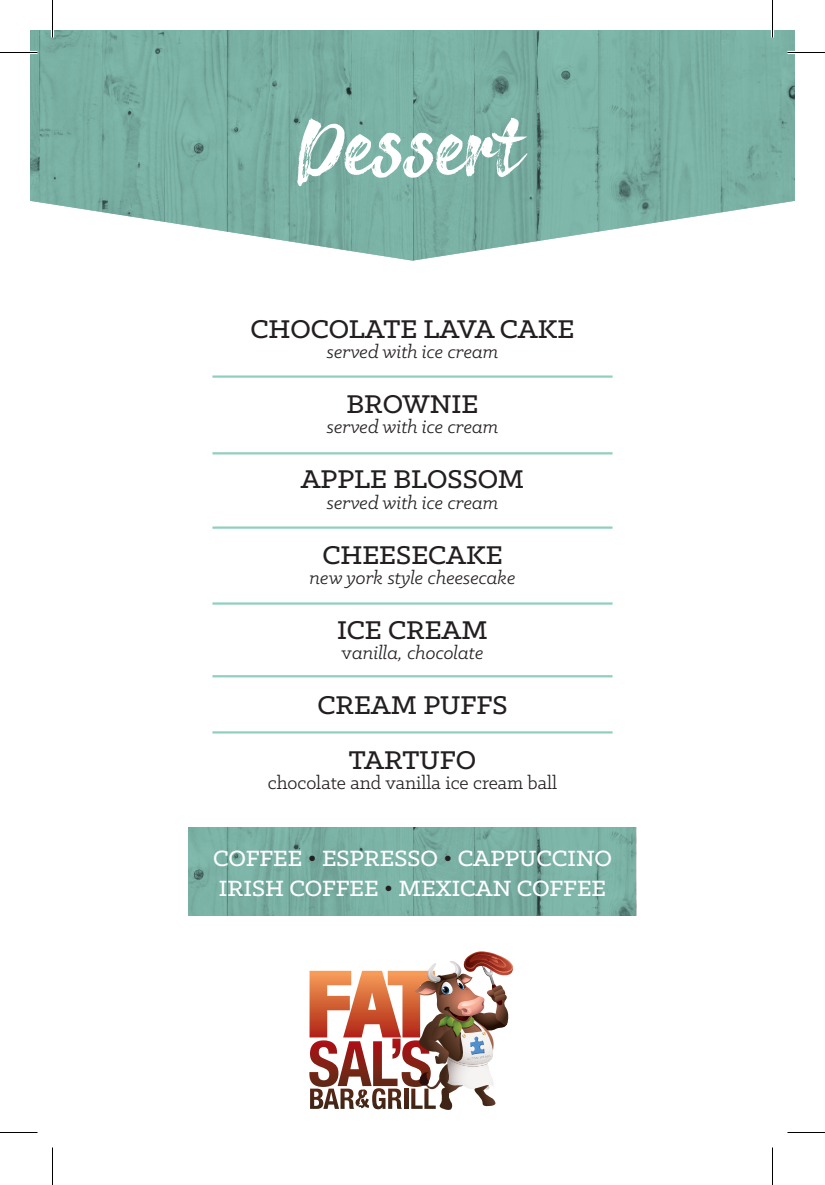
<style>
.page{position:relative;width:825px;height:1185px;background:#fff}
.page>*{position:absolute;margin:0;border:0;box-sizing:border-box;transform-origin:0 0}
.t1{font:75px "Richie Brusher";color:#fff}
.t2{font:500 29px "Klinic Slab";color:#231f20}
.t3{font:500 25px "Klinic Slab";color:#fff}
.t4{font:italic 20.25px "Klinic Slab";color:#231f20}
.t5{font:20.25px "Klinic Slab";color:#231f20}
.s1{font-style:normal}
.s2{color:#231f20}
</style>
<div class="page">
<hr style="left:212px;top:602px;width:401px;height:3px;background:#90cfbf">
<hr style="left:212px;top:675px;width:401px;height:2px;background:#90cfbf">
<hr style="left:212px;top:731px;width:401px;height:3px;background:#90cfbf">
<hr style="left:212px;top:527px;width:401px;height:2px;background:#90cfbf">
<hr style="left:212px;top:452px;width:401px;height:2px;background:#90cfbf">
<hr style="left:212px;top:375px;width:401px;height:3px;background:#90cfbf">
<svg style="left:309px;top:951px;width:204px;height:159px"></svg>
<img style="left:456px;top:1030px;width:43px;height:37px">
<svg style="left:30px;top:30px;width:765px;height:231px;background:#8ab9ae"></svg>
<svg style="left:189px;top:828px;width:447px;height:88px;background:#78aea2"></svg>
<hr style="left:0;top:51px;width:38px;height:3px;background:#fff">
<hr style="left:788px;top:51px;width:37px;height:3px;background:#fff">
<hr style="left:51px;top:0;width:3px;height:38px;background:#fff">
<hr style="left:771px;top:0;width:3px;height:38px;background:#fff">
<hr style="left:0;top:52px;width:38px;height:1px;background:#000">
<hr style="left:788px;top:52px;width:37px;height:1px;background:#000">
<hr style="left:0;top:1132px;width:38px;height:1px;background:#000">
<hr style="left:788px;top:1132px;width:37px;height:1px;background:#000">
<hr style="left:52px;top:0;width:1px;height:38px;background:#000">
<hr style="left:52px;top:1148px;width:1px;height:37px;background:#000">
<hr style="left:772px;top:0;width:1px;height:38px;background:#000">
<hr style="left:772px;top:1148px;width:1px;height:37px;background:#000">
<p class="t1" style="left:297px;top:115px;width:233px">Dessert</p>
<p class="t2" style="left:251px;top:311px;width:325px">CHOCOLATE LAVA CAKE</p>
<p class="t4" style="left:327px;top:339px;width:173px">served with ice cream</p>
<p class="t2" style="left:347px;top:386px;width:133px">BROWNIE</p>
<p class="t4" style="left:327px;top:414px;width:173px">served with ice cream</p>
<p class="t2" style="left:301px;top:461px;width:225px">APPLE BLOSSOM</p>
<p class="t4" style="left:327px;top:490px;width:173px">served with ice cream</p>
<p class="t2" style="left:322px;top:536px;width:182px">CHEESECAKE</p>
<p class="t4" style="left:310px;top:565px;width:207px">new york style cheesecake</p>
<p class="t2" style="left:337px;top:611px;width:152px">ICE CREAM</p>
<p class="t4" style="left:341px;top:640px;width:144px"><span class="s1">v</span>anilla, chocolate</p>
<p class="t2" style="left:317px;top:686px;width:192px">CREAM PUFFS</p>
<p class="t2" style="left:349px;top:741px;width:129px">TARTUFO</p>
<p class="t5" style="left:268px;top:770px;width:291px">chocolate and vanilla ice cream ball</p>
<p class="t3" style="left:213px;top:842px;width:400px">COFFEE <span class="s2">•</span> ESPRESSO <span class="s2">•</span> CAPPUCCINO</p>
<p class="t3" style="left:219px;top:872px;width:389px">IRISH COFFEE <span class="s2">•</span> MEXICAN COFFEE</p>
</div>
